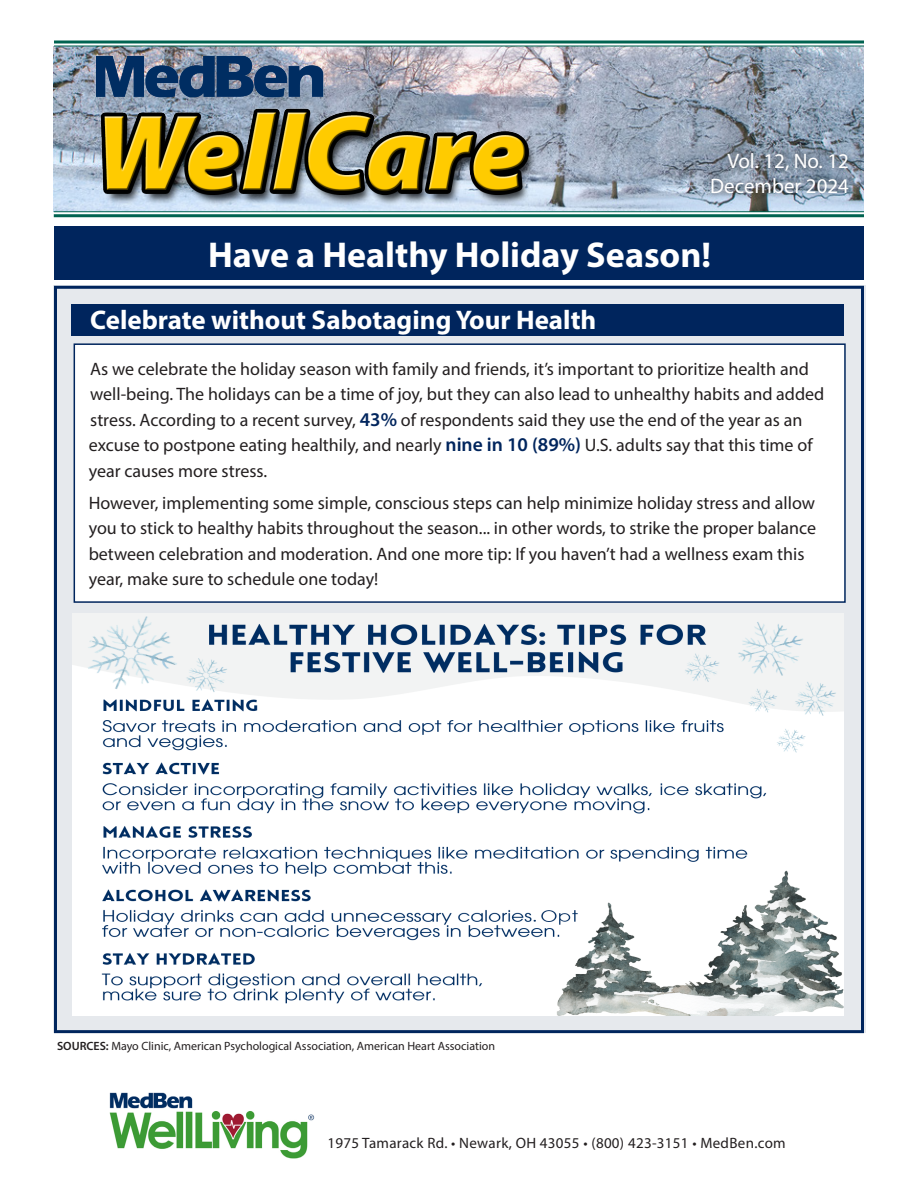
<style>
.page{position:relative;width:918px;height:1188px;background:#fff}
.page>*{position:absolute;margin:0;border:0;box-sizing:border-box;transform-origin:0 0}
.t1{font:700 36px "Myriad Pro";color:#fff}
.t2{font:700 27px "Myriad Pro";color:#fff}
.t3{font:21px "Myriad Pro";color:#fff}
.t4{font:18px/25.5px "Myriad Pro";color:#231f20}
.t5{font:15px "Myriad Pro";letter-spacing:.02em;color:#231f20}
.t6{font:12px "Myriad Pro";color:#231f20}
.s1{font-weight:600;font-size:19.5px;color:#00255d}
.s2{font-weight:600}
</style>
<div class="page">
<div style="left:53px;top:286px;width:812px;height:747px;background:#e6e9ed"></div>
<img style="left:54px;top:47px;width:810px;height:164px">
<div style="left:54px;top:226px;width:810px;height:54px;background:#00255d"></div>
<img style="left:109px;top:1092px;width:206px;height:67px">
<div style="left:704px;top:146px;width:151px;height:55px;background:#231f20;opacity:.75"></div>
<img style="left:88px;top:50px;width:461px;height:156px">
<svg style="left:54px;top:40px;width:810px;height:4px;background:#3f897b"></svg>
<hr style="left:54px;top:45px;width:810px;height:2px;background:#006350">
<hr style="left:54px;top:211px;width:810px;height:1px;background:#006350">
<hr style="left:54px;top:214px;width:810px;height:3px;background:#006350">
<div style="left:54px;top:286px;width:810px;height:747px;border:3px solid #00255d"></div>
<div style="left:71px;top:304px;width:773px;height:31px;background:#00255d"></div>
<img style="left:73px;top:614px;width:771px;height:401px">
<div style="left:74px;top:343px;width:772px;height:260px;background:#fff;border:2px solid #00255d"></div>
<p class="t3" style="left:727px;top:148px;width:123px">Vol. 12, No. 12</p>
<p class="t3" style="left:710px;top:173px;width:140px">December 2024</p>
<p class="t1" style="left:208px;top:232px;width:505px">Have a Healthy Holiday Season!</p>
<p class="t2" style="left:90px;top:302px;width:508px">Celebrate without Sabotaging Your Health</p>
<p class="t4" style="left:89px;top:355px;width:737px">As we celebrate the holiday season with family and friends, it’s important to prioritize health and well-being. The holidays can be a time of joy, but they can also lead to unhealthy habits and added stress. According to a recent survey, <span class="s1">43%</span> of respondents said they use the end of the year as an excuse to postpone eating healthily, and nearly <span class="s1">nine in 10 (89%)</span> U.S. adults say that this time of year causes more stress.</p>
<p class="t4" style="left:89px;top:490px;width:729px">However, implementing some simple, conscious steps can help minimize holiday stress and allow you to stick to healthy habits throughout the season... in other words, to strike the proper balance between celebration and moderation. And one more tip: If you haven’t had a wellness exam this year, make sure to schedule one today!</p>
<p class="t6" style="left:57px;top:1039px;width:440px"><span class="s2">SOURCES:</span> Mayo Clinic, American Psychological Association, American Heart Association</p>
<p class="t5" style="left:327px;top:1134px;width:460px">1975 Tamarack Rd. • Newark, OH 43055 • (800) 423-3151 • MedBen.com</p>
</div>
